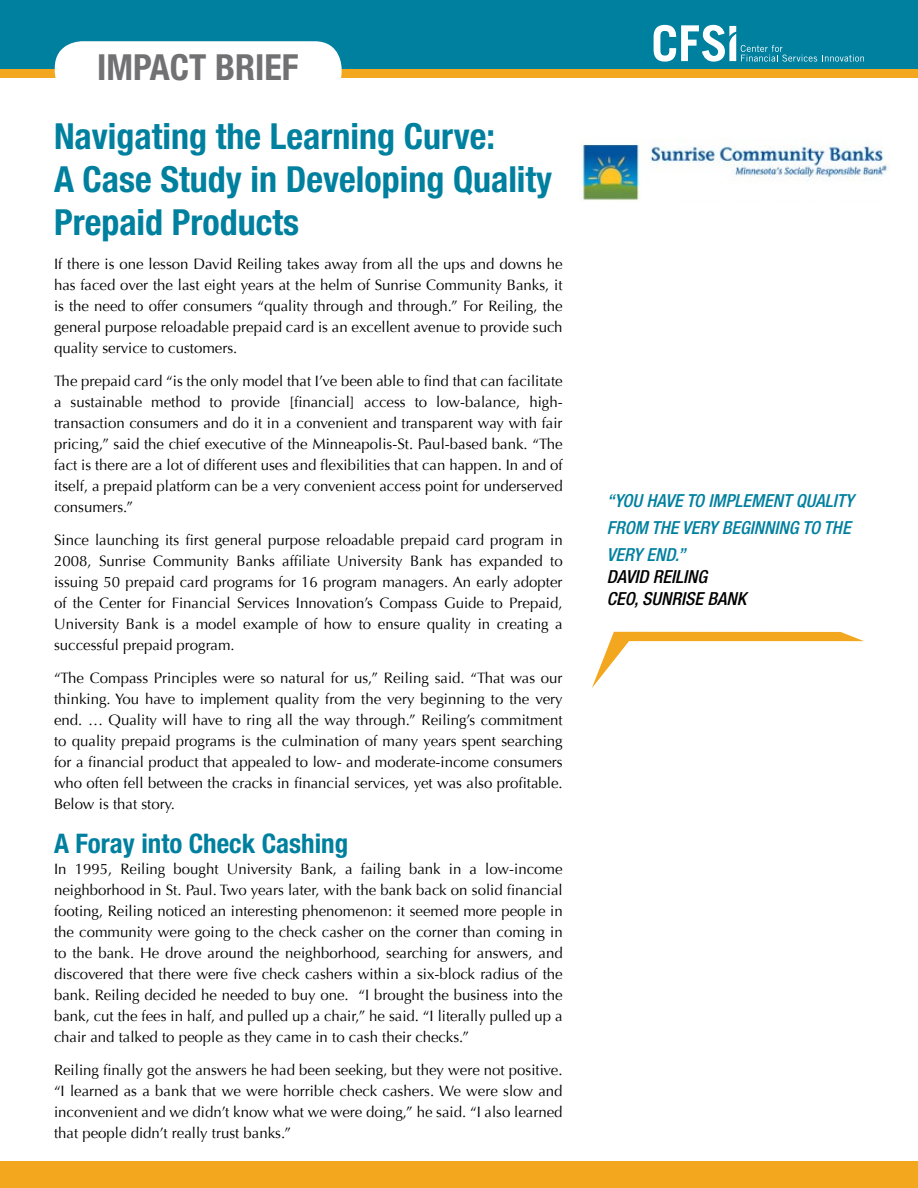
<style>
.page{position:relative;width:918px;height:1188px;background:#fff}
.page>*{position:absolute;margin:0;border:0;box-sizing:border-box;transform-origin:0 0}
.t1{font:700 condensed 36px/43.2px "Helvetica Neue LT Std";color:#00809f}
.t2{font:700 condensed 36px "Helvetica Neue LT Std";color:#717073}
.t3{font:700 condensed 27px "Helvetica Neue LT Std";color:#00809f}
.t4{font:italic 500 condensed 18px/27px "Helvetica Neue LT Std";color:#00809f;text-align:justify}
.t5{font:italic 500 condensed 18px/21.6px "Helvetica Neue LT Std";color:#000}
.t6{font:15px/21px "Optima";color:#000;text-align:justify}
</style>
<div class="page">
<div style="left:0;top:51px;width:918px;height:27px;background:#f3a71e"></div>
<div style="left:0;top:0;width:918px;height:68px;background:#00809f"></div>
<div style="left:55px;top:41px;width:287px;height:58px;background:#fff;border-radius:27px"></div>
<svg style="left:654px;top:25px;width:210px;height:37px"></svg>
<div style="left:0;top:1161px;width:918px;height:27px;background:#f3a71e"></div>
<img style="left:582px;top:143px;width:307px;height:58px">
<div style="left:642px;top:184px;width:248px;height:17px;background:#fff"></div>
<svg style="left:592px;top:632px;width:272px;height:56px"></svg>
<h1 class="t2" style="left:97px;top:45px;width:203px">IMPACT BRIEF</h1>
<h1 class="t1" style="left:54px;top:114px;width:500px">Navigating the Learning Curve:<br>A Case Study in Developing Quality<br>Prepaid Products</h1>
<p class="t6" style="left:54px;top:253px;width:510px">If there is one lesson David Reiling takes away from all the ups and downs he has faced over the last eight years at the helm of Sunrise Community Banks, it is the need to offer consumers “quality through and through.” For Reiling, the general purpose reloadable prepaid card is an excellent avenue to provide such quality service to customers.</p>
<p class="t6" style="left:54px;top:370px;width:510px">The prepaid card “is the only model that I’ve been able to find that can facilitate a sustainable method to provide [financial] access to low-balance, high&shy;transaction consumers and do it in a convenient and transparent way with fair pricing,” said the chief executive of the Minneapolis-St. Paul-based bank. “The fact is there are a lot of different uses and flexibilities that can happen. In and of itself, a prepaid platform can be a very convenient access point for underserved consumers.”</p>
<p class="t6" style="left:54px;top:529px;width:510px">Since launching its first general purpose reloadable prepaid card program in 2008, Sunrise Community Banks affiliate University Bank has expanded to issuing 50 prepaid card programs for 16 program managers. An early adopter of the Center for Financial Services Innovation’s Compass Guide to Prepaid, University Bank is a model example of how to ensure quality in creating a successful prepaid program.</p>
<p class="t6" style="left:54px;top:667px;width:510px">“The Compass Principles were so natural for us,” Reiling said. “That was our thinking. You have to implement quality from the very beginning to the very end. … Quality will have to ring all the way through.” Reiling’s commitment to quality prepaid programs is the culmination of many years spent searching for a financial product that appealed to low- and moderate-income consumers who often fell between the cracks in financial services, yet was also profitable.<br>Below is that story.</p>
<h2 class="t3" style="left:54px;top:827px;width:296px">A Foray into Check Cashing</h2>
<p class="t6" style="left:54px;top:859px;width:510px">In 1995, Reiling bought University Bank, a failing bank in a low-income neighborhood in St. Paul. Two years later, with the bank back on solid financial footing, Reiling noticed an interesting phenomenon: it seemed more people in the community were going to the check casher on the corner than coming in to the bank. He drove around the neighborhood, searching for answers, and discovered that there were five check cashers within a six-block radius of the bank. Reiling decided he needed to buy one. “I brought the business into the bank, cut the fees in half, and pulled up a chair,” he said. “I literally pulled up a chair and talked to people as they came in to cash their checks.”</p>
<p class="t6" style="left:54px;top:1060px;width:510px">Reiling finally got the answers he had been seeking, but they were not positive. “I learned as a bank that we were horrible check cashers. We were slow and inconvenient and we didn’t know what we were doing,” he said. “I also learned that people didn’t really trust banks.”</p>
<p class="t4" style="left:607px;top:488px;width:247px">“YOU HAVE TO IMPLEMENT QUALITY FROM THE VERY BEGINNING TO THE VERY END.”</p>
<p class="t5" style="left:607px;top:566px;width:141px">DAVID REILING<br>CEO, SUNRISE BANK</p>
</div>
